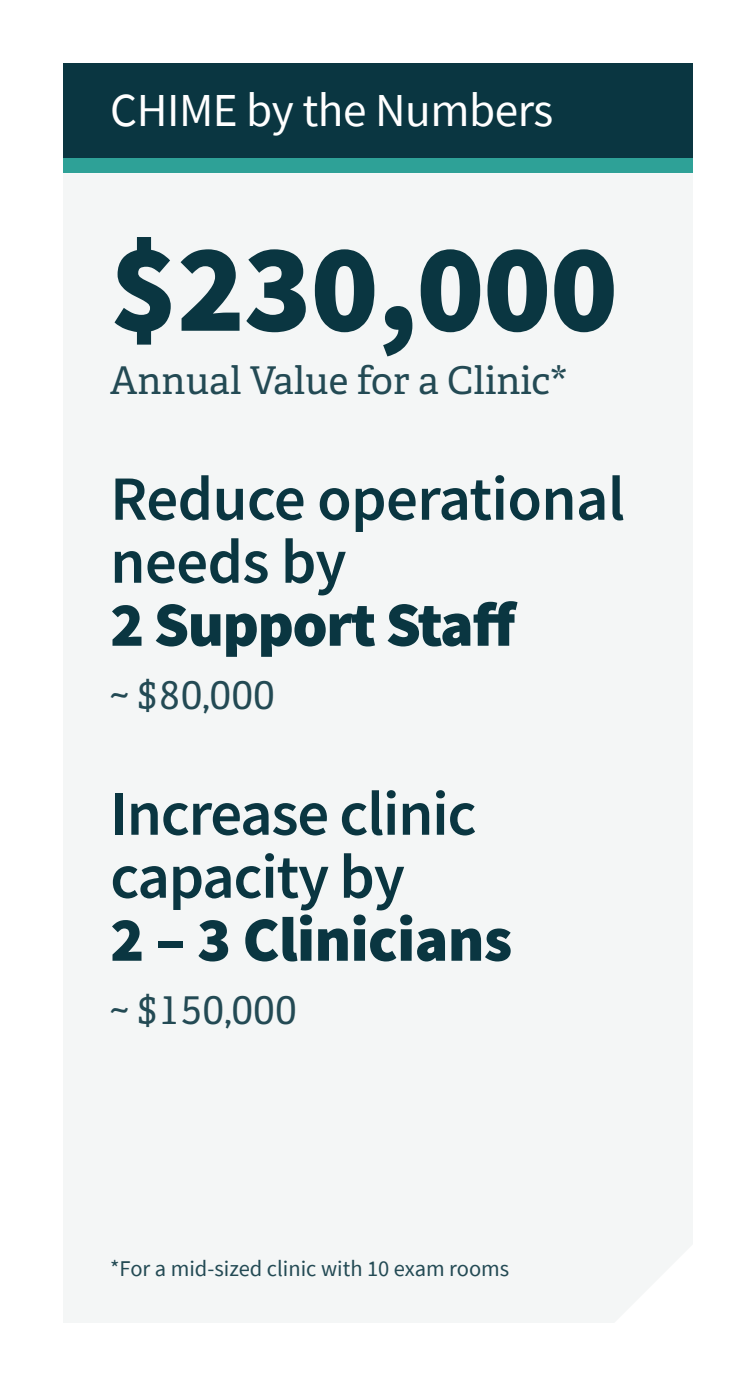
<style>
.page{position:relative;width:756px;height:1377px;background:#fff}
.page>*{position:absolute;margin:0;border:0;box-sizing:border-box;transform-origin:0 0}
.t1{font:900 126px "Source Sans Pro";letter-spacing:-.01em;color:#0a3641}
.t2{font:600 63px/63px "Source Sans Pro";letter-spacing:-.02em;color:#0a3641}
.t3{font:900 63px "Source Sans Pro";letter-spacing:-.02em;color:#0a3641}
.t4{font:47.25px "Source Sans Pro";letter-spacing:-.01em;color:#fff}
.t5{font:38.25px "Adelle PE";color:#234a54}
.t6{font:22.5px "Source Sans Pro";color:#234a54}
</style>
<div class="page">
<div style="left:63px;top:174px;width:630px;height:1149px;background:#f4f6f6"></div>
<div style="left:63px;top:158px;width:630px;height:15px;background:#2ea197"></div>
<div style="left:63px;top:63px;width:630px;height:95px;background:#0a3641"></div>
<p class="t4" style="left:110px;top:80px;width:444px">CHIME by the Numbers</p>
<h1 class="t1" style="left:110px;top:207px;width:509px">$230,000</h1>
<p class="t5" style="left:110px;top:352px;width:459px">Annual Value for a Clinic*</p>
<p class="t2" style="left:110px;top:467px;width:516px">Reduce operational needs by</p>
<p class="t3" style="left:110px;top:584px;width:409px">2 Support Staff</p>
<p class="t5" style="left:110px;top:667px;width:166px">~ $80,000</p>
<p class="t2" style="left:110px;top:782px;width:368px">Increase clinic capacity by</p>
<p class="t3" style="left:110px;top:899px;width:404px">2 – 3 Clinicians</p>
<p class="t5" style="left:110px;top:982px;width:188px">~ $150,000</p>
<p class="t6" style="left:110px;top:1254px;width:401px">*For a mid-sized clinic with 10 exam rooms</p>
</div>
